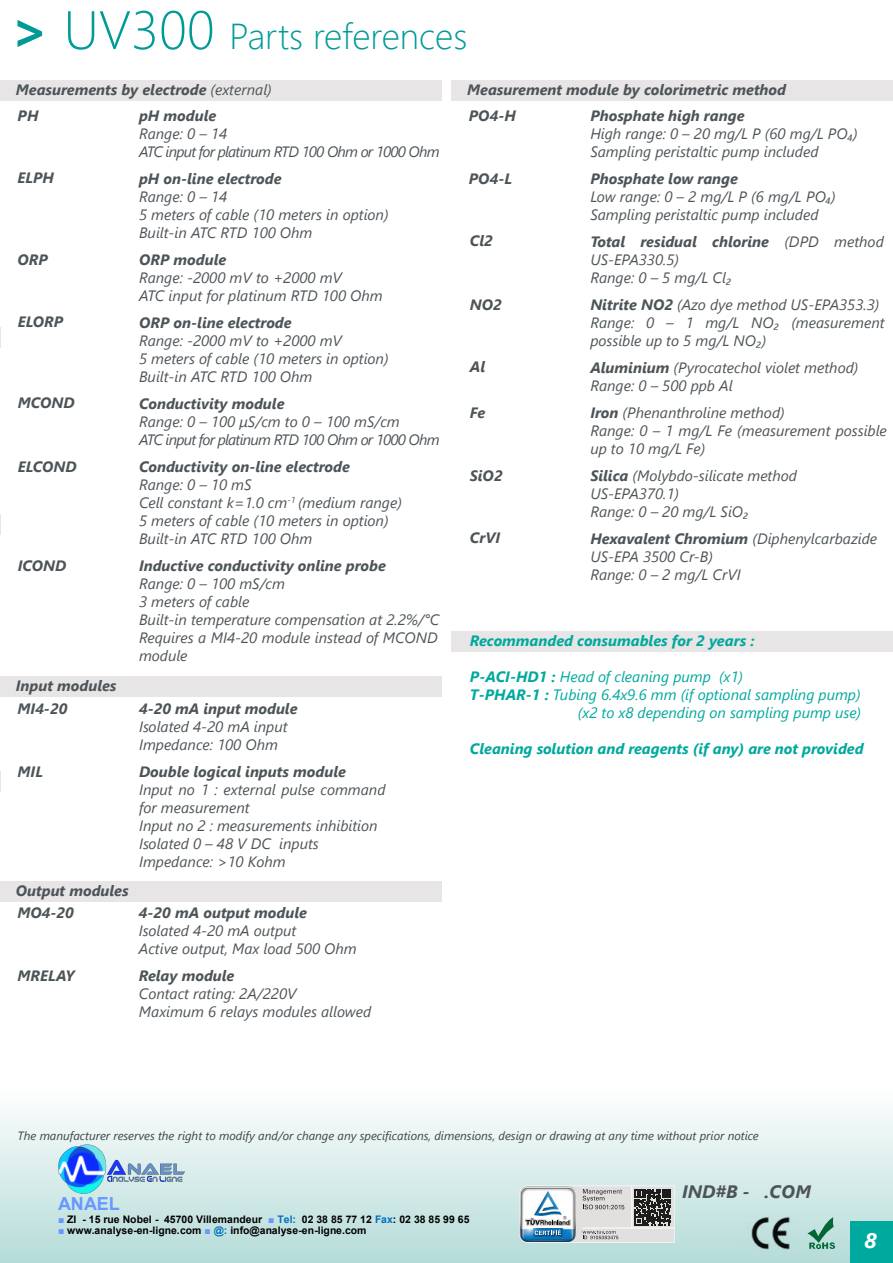
<style>
.page{position:relative;width:893px;height:1263px;background:#fff}
.page>*{position:absolute;margin:0;border:0;box-sizing:border-box;transform-origin:0 0}
.t1{font:300 36px "Segoe UI";color:#009b97}
.t2{font:italic 700 21px "Segoe UI";color:#fff}
.t3{font:italic 700 18px "Segoe UI";letter-spacing:.015em;color:#4d5458}
.t4{font:700 18px "Arial";letter-spacing:-.01em;color:#69f}
.t5{font:italic 15px/18px "Segoe UI";color:#4d5458}
.t6{font:italic 700 15px/22.4px "Segoe UI";color:#4d5458}
.t7{font:italic 15px "Segoe UI";color:#00a99d}
.t8{font:italic 15px/18px "Segoe UI";letter-spacing:-.05em;color:#4d5458}
.t9{font:italic 700 15px "Segoe UI";color:#00a99d}
.t10{font:italic 12px "Segoe UI";color:#3f4548}
.t11{font:700 10.5px "Arial";color:#000}
.s1{font-weight:700;font-size:54px}
.s2{font-size:54px}
.s3{font-weight:400}
.s4{font-weight:700}
.s5{color:#69f}
.s6{color:#0070c0}
</style>
<div class="page">
<div style="left:451px;top:80px;width:442px;height:21px;background:#e7e5e6"></div>
<div style="left:0;top:80px;width:442px;height:21px;background:#e7e5e6"></div>
<div style="left:0;top:676px;width:442px;height:21px;background:#e7e5e6"></div>
<div style="left:0;top:881px;width:442px;height:21px;background:#e7e5e6"></div>
<div style="left:451px;top:631px;width:442px;height:21px;background:#e7e5e6"></div>
<div style="left:0;top:1068px;width:893px;height:195px;background:linear-gradient(to bottom,#fff,#b6dcd8)"></div>
<img style="left:741px;top:1217px;width:59px;height:32px">
<svg style="left:807px;top:1217px;width:28px;height:32px"></svg>
<svg style="left:519px;top:1185px;width:155px;height:57px"></svg>
<div style="left:850px;top:1222px;width:43px;height:41px;background:#00a99d"></div>
<img style="left:53px;top:1142px;width:131px;height:53px">
<h1 class="t1" style="left:11px;top:23px;width:458px"><span class="s1">&gt;</span> <span class="s2">UV300</span> Parts references</h1>
<p class="t6" style="left:16px;top:79px;width:257px;line-height:25.3px">Measurements by electrode <span class="s3">(external)<br></span>PH</p>
<p class="t6" style="left:139px;top:106px;width:79px">pH module</p>
<p class="t8" style="left:139px;top:126px;width:302px">Range: 0 – 14<br>ATC input for platinum RTD 100 Ohm or 1000 Ohm</p>
<p class="t6" style="left:139px;top:169px;width:144px">pH on-line electrode</p>
<p class="t5" style="left:139px;top:189px;width:251px">Range: 0 – 14<br>5 meters of cable (10 meters in option)<br>Built-in ATC RTD 100 Ohm</p>
<p class="t6" style="left:139px;top:250px;width:89px">ORP module</p>
<p class="t5" style="left:139px;top:270px;width:245px">Range: -2000 mV to +2000 mV<br>ATC input for platinum RTD 100 Ohm</p>
<p class="t6" style="left:139px;top:313px;width:154px">ORP on-line electrode</p>
<p class="t5" style="left:139px;top:333px;width:251px">Range: -2000 mV to +2000 mV<br>5 meters of cable (10 meters in option)<br>Built-in ATC RTD 100 Ohm</p>
<p class="t6" style="left:139px;top:394px;width:147px">Conductivity module</p>
<p class="t8" style="left:139px;top:414px;width:302px">Range: 0 – 100 µS/cm to 0 – 100 mS/cm<br>ATC input for platinum RTD 100 Ohm or 1000 Ohm</p>
<p class="t6" style="left:139px;top:457px;width:212px">Conductivity on-line electrode</p>
<p class="t5" style="left:139px;top:477px;width:264px">Range: 0 – 10 mS<br>Cell constant k=1.0 cm<sup>-1</sup> (medium range)<br>5 meters of cable (10 meters in option)<br>Built-in ATC RTD 100 Ohm</p>
<p class="t6" style="left:139px;top:556px;width:248px">Inductive conductivity online probe</p>
<p class="t5" style="left:139px;top:576px;width:302px">Range: 0 – 100 mS/cm<br>3 meters of cable<br>Built-in temperature compensation at 2.2%/°C<br>Requires a MI4-20 module instead of MCOND module</p>
<p class="t6" style="left:18px;top:168px;width:38px">ELPH</p>
<p class="t6" style="left:18px;top:250px;width:32px">ORP</p>
<p class="t6" style="left:18px;top:312px;width:47px">ELORP</p>
<p class="t6" style="left:18px;top:393px;width:59px">MCOND</p>
<p class="t6" style="left:18px;top:457px;width:61px">ELCOND</p>
<p class="t6" style="left:18px;top:556px;width:50px">ICOND</p>
<p class="t6" style="left:16px;top:676px;width:102px">Input modules<br>MI4-20</p>
<p class="t6" style="left:18px;top:762px;width:27px">MIL</p>
<p class="t6" style="left:16px;top:881px;width:114px">Output modules<br>MO4-20</p>
<p class="t6" style="left:17px;top:966px;width:59px">MRELAY</p>
<p class="t6" style="left:139px;top:698px;width:160px">4-20 mA input module</p>
<p class="t5" style="left:139px;top:719px;width:150px">Isolated 4-20 mA input<br>Impedance: 100 Ohm</p>
<p class="t6" style="left:139px;top:761px;width:208px">Double logical inputs module</p>
<p class="t5" style="left:139px;top:782px;width:248px">Input no 1 : external pulse command for measurement<br>Input no 2 : measurements inhibition<br>Isolated 0 – 48 V DC inputs<br>Impedance: &gt;10 Kohm</p>
<p class="t6" style="left:139px;top:903px;width:169px">4-20 mA output module</p>
<p class="t5" style="left:139px;top:923px;width:219px">Isolated 4-20 mA output<br>Active output, Max load 500 Ohm</p>
<p class="t6" style="left:139px;top:966px;width:97px">Relay module</p>
<p class="t5" style="left:139px;top:986px;width:234px">Contact rating: 2A/220V<br>Maximum 6 relays modules allowed</p>
<p class="t6" style="left:590px;top:79px;width:197px;line-height:25.7px;text-indent:-123px">Measurement module by colorimetric method<br>Phosphate high range</p>
<p class="t5" style="left:590px;top:126px;width:269px">High range: 0 – 20 mg/L P (60 mg/L PO₄)<br>Sampling peristaltic pump included</p>
<p class="t6" style="left:590px;top:169px;width:149px">Phosphate low range</p>
<p class="t5" style="left:590px;top:189px;width:247px">Low range: 0 – 2 mg/L P (6 mg/L PO₄)<br>Sampling peristaltic pump included</p>
<p class="t5" style="left:590px;top:234px;width:295px"><span class="s4">Total residual chlorine</span> (DPD method<br>US-EPA330.5)<br>Range: 0 – 5 mg/L Cl₂</p>
<p class="t5" style="left:590px;top:297px;width:296px"><span class="s4">Nitrite NO2</span> (Azo dye method US-EPA353.3)<br>Range: 0 – 1 mg/L NO₂ (measurement possible up to 5 mg/L NO₂)</p>
<p class="t5" style="left:590px;top:360px;width:270px"><span class="s4">Aluminium</span> (Pyrocatechol violet method)<br>Range: 0 – 500 ppb Al</p>
<p class="t5" style="left:590px;top:405px;width:298px"><span class="s4">Iron</span> (Phenanthroline method)<br>Range: 0 – 1 mg/L Fe (measurement possible up to 10 mg/L Fe)</p>
<p class="t5" style="left:590px;top:468px;width:208px"><span class="s4">Silica</span> (Molybdo-silicate method<br>US-EPA370.1)<br>Range: 0 – 20 mg/L SiO₂</p>
<p class="t5" style="left:590px;top:531px;width:288px"><span class="s4">Hexavalent Chromium</span> (Diphenylcarbazide<br>US-EPA 3500 Cr-B)<br>Range: 0 – 2 mg/L CrVI</p>
<p class="t6" style="left:469px;top:106px;width:48px">PO4-H</p>
<p class="t6" style="left:469px;top:169px;width:45px">PO4-L</p>
<p class="t6" style="left:470px;top:231px;width:24px">Cl2</p>
<p class="t6" style="left:470px;top:295px;width:34px">NO2</p>
<p class="t6" style="left:470px;top:357px;width:17px">Al</p>
<p class="t6" style="left:470px;top:403px;width:17px">Fe</p>
<p class="t6" style="left:470px;top:466px;width:34px">SiO2</p>
<p class="t6" style="left:470px;top:528px;width:32px">CrVI</p>
<p class="t9" style="left:470px;top:635px;width:286px">Recommanded consumables for 2 years :</p>
<p class="t7" style="left:470px;top:671px;width:275px"><span class="s4">P-ACI-HD1 :</span> Head of cleaning pump (x1)</p>
<p class="t7" style="left:470px;top:689px;width:392px"><span class="s4">T-PHAR-1 :</span> Tubing 6.4x9.6 mm (if optional sampling pump)</p>
<p class="t7" style="left:578px;top:707px;width:285px">(x2 to x8 depending on sampling pump use)</p>
<p class="t9" style="left:470px;top:743px;width:395px">Cleaning solution and reagents (if any) are not provided</p>
<p class="t10" style="left:18px;top:1131px;width:743px">The manufacturer reserves the right to modify and/or change any specifications, dimensions, design or drawing at any time without prior notice</p>
<p class="t4" style="left:58px;top:1193px;width:63px">ANAEL</p>
<p class="t11" style="left:58px;top:1213px;width:413px"><span class="s5">■</span> ZI - 15 rue Nobel - 45700 Villemandeur <span class="s5">■</span> <span class="s6">Tel:</span> 02 38 85 77 12 <span class="s6">Fax</span>: 02 38 85 99 65</p>
<p class="t11" style="left:58px;top:1224px;width:310px"><span class="s5">■</span> www.analyse-en-ligne.com <span class="s5">■</span> <span class="s6">@:</span> info@analyse-en-ligne.com</p>
<p class="t3" style="left:682px;top:1185px;width:131px">IND#B - .COM</p>
<h2 class="t2" style="left:864px;top:1233px;width:14px">8</h2>
</div>
